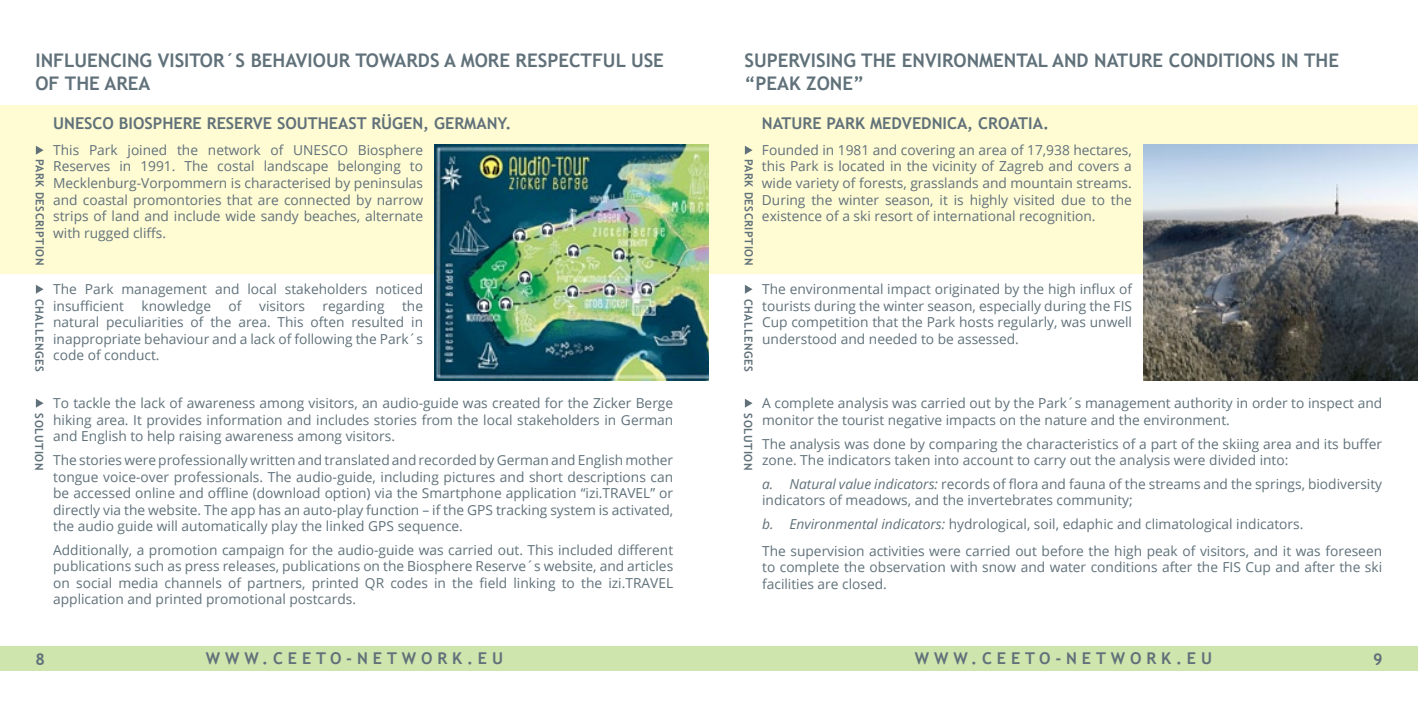
<style>
.page{position:relative;width:1418px;height:709px;background:#fff}
.page>*{position:absolute;margin:0;border:0;box-sizing:border-box;transform-origin:0 0}
.t1{font:700 18.75px/22.5px "Trebuchet MS";color:#60717a}
.t2{font:700 16.25px "Trebuchet MS";color:#60717a}
.t3{font:13.75px/16.5px "Open Sans";color:#60717a;text-align:justify}
.t4{font:700 11.25px "Trebuchet MS";letter-spacing:.05em;color:#60717a}
.s1{font-style:italic}
</style>
<div class="page">
<div style="left:0;top:646px;width:709px;height:24px;background:#cfe5ae"></div>
<div style="left:0;top:105px;width:709px;height:169px;background:#fffbd3"></div>
<svg style="left:36px;top:146px;width:8px;height:9px"></svg>
<svg style="left:36px;top:285px;width:8px;height:9px"></svg>
<svg style="left:36px;top:399px;width:8px;height:9px"></svg>
<div style="left:709px;top:105px;width:708px;height:169px;background:#fffbd3"></div>
<div style="left:709px;top:646px;width:708px;height:24px;background:#cfe5ae"></div>
<svg style="left:745px;top:146px;width:7px;height:9px"></svg>
<svg style="left:745px;top:285px;width:7px;height:9px"></svg>
<svg style="left:745px;top:399px;width:7px;height:9px"></svg>
<img style="left:1143px;top:144px;width:274px;height:236px">
<img style="left:435px;top:144px;width:274px;height:236px">
<h1 class="t1" style="left:35px;top:49px;width:630px">INFLUENCING VISITOR´S BEHAVIOUR TOWARDS A MORE RESPECTFUL USE<br>OF THE AREA</h1>
<p class="t4" style="left:47px;top:159px;width:107px;rotate:90deg">PARK DESCRIPTION</p>
<p class="t4" style="left:46px;top:298px;width:74px;rotate:90deg">CHALLENGES</p>
<p class="t2" style="left:53px;top:113px;width:459px">UNESCO BIOSPHERE RESERVE SOUTHEAST RÜGEN, GERMANY.</p>
<p class="t3" style="left:53px;top:141px;width:371px">This Park joined the network of UNESCO Biosphere Reserves in 1991. The costal landscape belonging to Mecklenburg-Vorpommern is characterised by peninsulas and coastal promontories that are connected by narrow strips of land and include wide sandy beaches, alternate with rugged cliffs.</p>
<p class="t3" style="left:53px;top:280px;width:371px">The Park management and local stakeholders noticed insufficient</p>
<p class="t3" style="left:141px;top:297px;width:71px">knowledge</p>
<p class="t3" style="left:229px;top:297px;width:14px">of</p>
<p class="t3" style="left:259px;top:297px;width:47px">visitors</p>
<p class="t3" style="left:322px;top:297px;width:63px">regarding</p>
<p class="t3" style="left:53px;top:297px;width:371px;text-indent:349px">the natural peculiarities of the area. This often resulted in inappropriate behaviour and a lack of following the Park´s code of conduct.</p>
<p class="t4" style="left:46px;top:413px;width:57px;rotate:90deg">SOLUTION</p>
<p class="t3" style="left:53px;top:395px;width:621px">To tackle the lack of awareness among visitors, an audio-guide was created for the Zicker Berge hiking area. It provides information and includes stories from the local stakeholders in German and English to help raising awareness among visitors.</p>
<p class="t3" style="left:53px;top:451px;width:621px">The stories were professionally written and translated and recorded by German and English mother tongue voice-over professionals. The audio-guide, including pictures and short descriptions can be accessed online and offline (download option) via the Smartphone application “izi.TRAVEL” or directly via the website. The app has an auto-play function – if the GPS tracking system is activated, the audio guide will automatically play the linked GPS sequence.</p>
<p class="t3" style="left:53px;top:541px;width:621px">Additionally, a promotion campaign for the audio-guide was carried out. This included different publications such as press releases, publications on the Biosphere Reserve´s website, and articles on social media channels of partners, printed QR codes in the field linking to the izi.TRAVEL application and printed promotional postcards.</p>
<p class="t2" style="left:35px;top:648px;width:11px">8</p>
<p class="t2" style="left:206px;top:648px;width:82px">WWW.CEETO</p>
<p class="t2" style="left:346px;top:648px;width:144px">-NET WOR K.EU</p>
<h1 class="t1" style="left:744px;top:49px;width:596px">SUPERVISING THE ENVIRONMENTAL AND NATURE CONDITIONS IN THE “PEAK ZONE”</h1>
<p class="t4" style="left:756px;top:159px;width:107px;rotate:90deg">PARK DESCRIPTION</p>
<p class="t4" style="left:755px;top:298px;width:74px;rotate:90deg">CHALLENGES</p>
<p class="t2" style="left:762px;top:113px;width:288px">NATURE PARK MEDVEDNICA, CROATIA.</p>
<p class="t3" style="left:762px;top:141px;width:371px">Founded in 1981 and covering an area of 17,938 hectares, this Park is located in the vicinity of Zagreb and covers a wide variety of forests, grasslands and mountain streams.<br>During the winter season, it is highly visited due to the existence of a ski resort of international recognition.</p>
<p class="t3" style="left:762px;top:280px;width:371px">The environmental impact originated by the high influx of tourists during the winter season, especially during the FIS Cup competition that the Park hosts regularly, was unwell understood and needed to be assessed.</p>
<p class="t4" style="left:755px;top:413px;width:57px;rotate:90deg">SOLUTION</p>
<p class="t3" style="left:762px;top:395px;width:621px">A complete analysis was carried out by the Park´s management authority in order to inspect and monitor the tourist negative impacts on the nature and the environment.</p>
<p class="t3" style="left:762px;top:435px;width:621px">The analysis was done by comparing the characteristics of a part of the skiing area and its buffer zone. The indicators taken into account to carry out the analysis were divided into:</p>
<p class="t3" style="left:762px;top:475px;width:621px"><span class="s1">a. Natural value indicators:</span> records of flora and fauna of the streams and the springs, biodiversity indicators of meadows, and the invertebrates community;</p>
<p class="t3" style="left:762px;top:510px;width:621px;line-height:27.1px"><span class="s1">b. Environmental indicators:</span> hydrological, soil, edaphic and climatological indicators.<br>The supervision activities were carried out before the high peak of visitors, and it was foreseen</p>
<p class="t3" style="left:762px;top:558px;width:621px">to complete the observation with snow and water conditions after the FIS Cup and after the ski facilities are closed.</p>
<p class="t2" style="left:914px;top:648px;width:82px">WWW.CEETO</p>
<p class="t2" style="left:1055px;top:648px;width:144px">-NET WOR K.EU</p>
<p class="t2" style="left:1372px;top:648px;width:11px">9</p>
</div>
